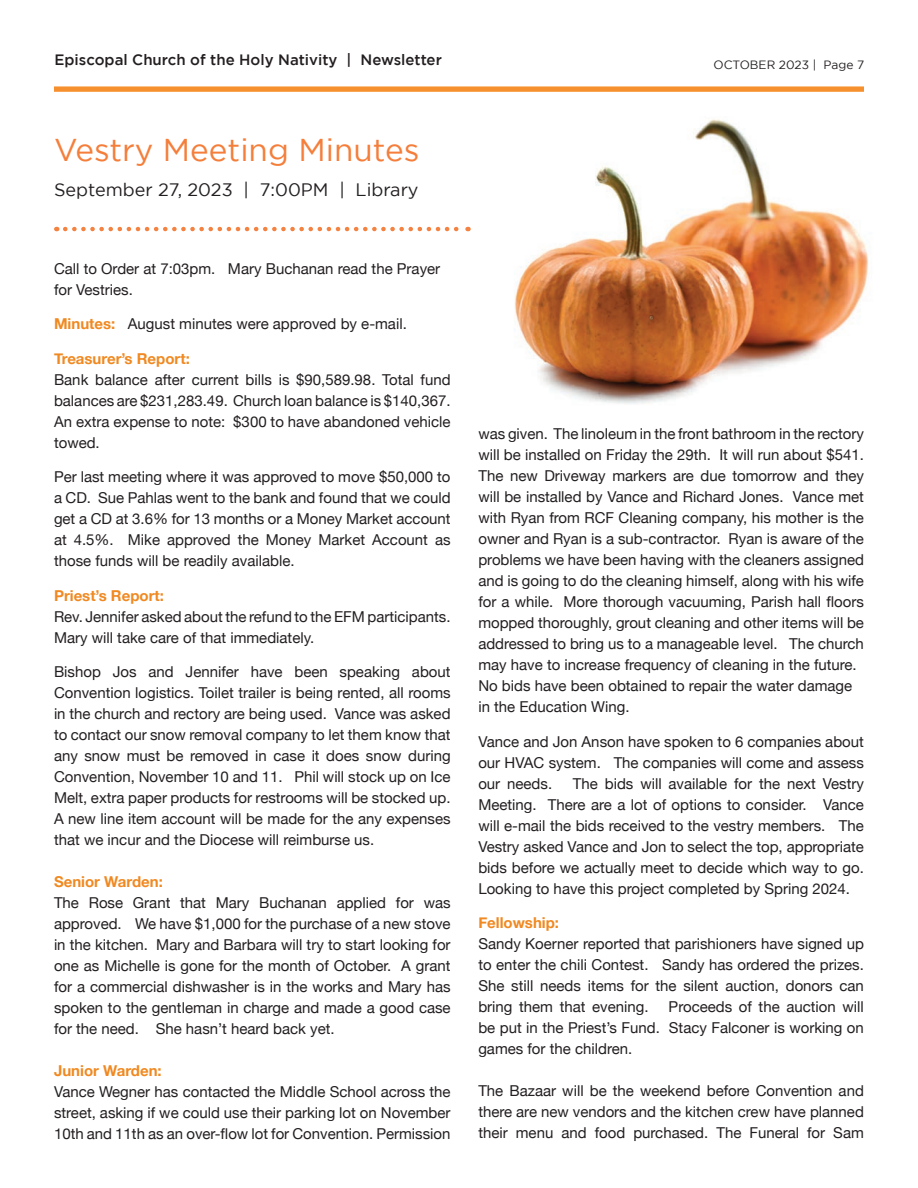
<style>
.page{position:relative;width:918px;height:1188px;background:#fff}
.page>*{position:absolute;margin:0;border:0;box-sizing:border-box;transform-origin:0 0}
.t1{font:31.5px "Gotham";color:#f47e3a}
.t2{font:18px "Gotham";color:#231f20}
.t3{font:15px/21px "Helvetica Neue";color:#231f20;text-align:justify}
.t4{font:700 15px "Helvetica Neue";color:#f08921}
.t5{font:500 15px "Gotham";color:#231f20}
.t6{font:12px "Gotham";color:#231f20}
.s1{font-weight:700;color:#f08921}
</style>
<div class="page">
<svg style="left:54px;top:86px;width:810px;height:6px;background:#f79c45"></svg>
<img style="left:514px;top:119px;width:355px;height:285px">
<svg style="left:65px;top:227px;width:404px;height:4px"></svg>
<p class="t5" style="left:55px;top:51px;width:389px">Episcopal Church of the Holy Nativity | Newsletter</p>
<p class="t6" style="left:714px;top:58px;width:152px">OCTOBER 2023 | Page 7</p>
<h1 class="t1" style="left:54px;top:133px;width:367px">Vestry Meeting Minutes</h1>
<p class="t2" style="left:54px;top:180px;width:366px">September 27, 2023 | 7:00PM | Library</p>
<p class="t3" style="left:54px;top:259px;width:388px">Call to Order at 7:03pm. Mary Buchanan read the Prayer for Vestries.</p>
<p class="t3" style="left:54px;top:314px;width:354px"><span class="s1">Minutes:</span> August minutes were approved by e-mail.</p>
<p class="t4" style="left:54px;top:347px;width:137px">Treasurer’s Report:</p>
<p class="t3" style="left:54px;top:370px;width:398px">Bank balance after current bills is $90,589.98. Total fund balances are $231,283.49. Church loan balance is $140,367.<br>An extra expense to note: $300 to have abandoned vehicle towed.</p>
<p class="t3" style="left:54px;top:467px;width:398px">Per last meeting where it was approved to move $50,000 to a CD. Sue Pahlas went to the bank and found that we could get a CD at 3.6% for 13 months or a Money Market account at 4.5%. Mike approved the Money Market Account as those funds will be readily available.</p>
<p class="t4" style="left:54px;top:584px;width:111px">Priest’s Report:</p>
<p class="t3" style="left:54px;top:607px;width:398px">Rev. Jennifer asked about the refund to the EFM participants.<br>Mary will take care of that immediately.</p>
<p class="t3" style="left:54px;top:662px;width:398px">Bishop Jos and Jennifer have been speaking about Convention logistics. Toilet trailer is being rented, all rooms in the church and rectory are being used. Vance was asked to contact our snow removal company to let them know that any snow must be removed in case it does snow during Convention, November 10 and 11. Phil will stock up on Ice Melt, extra paper products for restrooms will be stocked up.<br>A new line item account will be made for the any expenses that we incur and the Diocese will reimburse us.</p>
<p class="t4" style="left:54px;top:870px;width:110px">Senior Warden:</p>
<p class="t3" style="left:54px;top:893px;width:398px">The Rose Grant that Mary Buchanan applied for was approved. We have $1,000 for the purchase of a new stove in the kitchen. Mary and Barbara will try to start looking for one as Michelle is gone for the month of October. A grant for a commercial dishwasher is in the works and Mary has spoken to the gentleman in charge and made a good case for the need. She hasn’t heard back yet.</p>
<p class="t4" style="left:54px;top:1059px;width:109px">Junior Warden:</p>
<p class="t3" style="left:54px;top:1082px;width:398px">Vance Wegner has contacted the Middle School across the street, asking if we could use their parking lot on November 10th and 11th as an over-flow lot for Convention. Permission</p>
<p class="t3" style="left:478px;top:424px;width:387px;text-align:left">was given. The linoleum in the front bathroom in the rectory will be installed on Friday the 29th. It will run about $541.<br>The new Driveway markers are due tomorrow and they will be installed by Vance and Richard Jones. Vance met with Ryan from RCF Cleaning company, his mother is the owner and Ryan is a sub-contractor. Ryan is aware of the problems we have been having with the cleaners assigned and is going to do the cleaning himself, along with his wife for a while. More thorough vacuuming, Parish hall floors mopped thoroughly, grout cleaning and other items will be addressed to bring us to a manageable level. The church may have to increase frequency of cleaning in the future.<br>No bids have been obtained to repair the water damage in the Education Wing.</p>
<p class="t3" style="left:478px;top:732px;width:387px">Vance and Jon Anson have spoken to 6 companies about our HVAC system. The companies will come and assess our needs.</p>
<p class="t3" style="left:478px;top:774px;width:387px;text-indent:95px">The bids will available for the next Vestry Meeting. There are a lot of options to consider. Vance will e-mail the bids received to the vestry members. The Vestry asked Vance and Jon to select the top, appropriate bids before we actually meet to decide which way to go.<br>Looking to have this project completed by Spring 2024.</p>
<p class="t4" style="left:478px;top:911px;width:82px">Fellowship:</p>
<p class="t3" style="left:478px;top:934px;width:387px">Sandy Koerner reported that parishioners have signed up to enter the chili Contest. Sandy has ordered the prizes.<br>She still needs items for the silent auction, donors can bring them that evening.</p>
<p class="t3" style="left:478px;top:997px;width:387px;text-indent:190px">Proceeds of the auction will be put in the Priest’s Fund. Stacy Falconer is working on games for the children.</p>
<p class="t3" style="left:478px;top:1081px;width:387px">The Bazaar will be the weekend before Convention and there are new vendors and the kitchen crew have planned their menu and food purchased. The Funeral for Sam</p>
</div>
